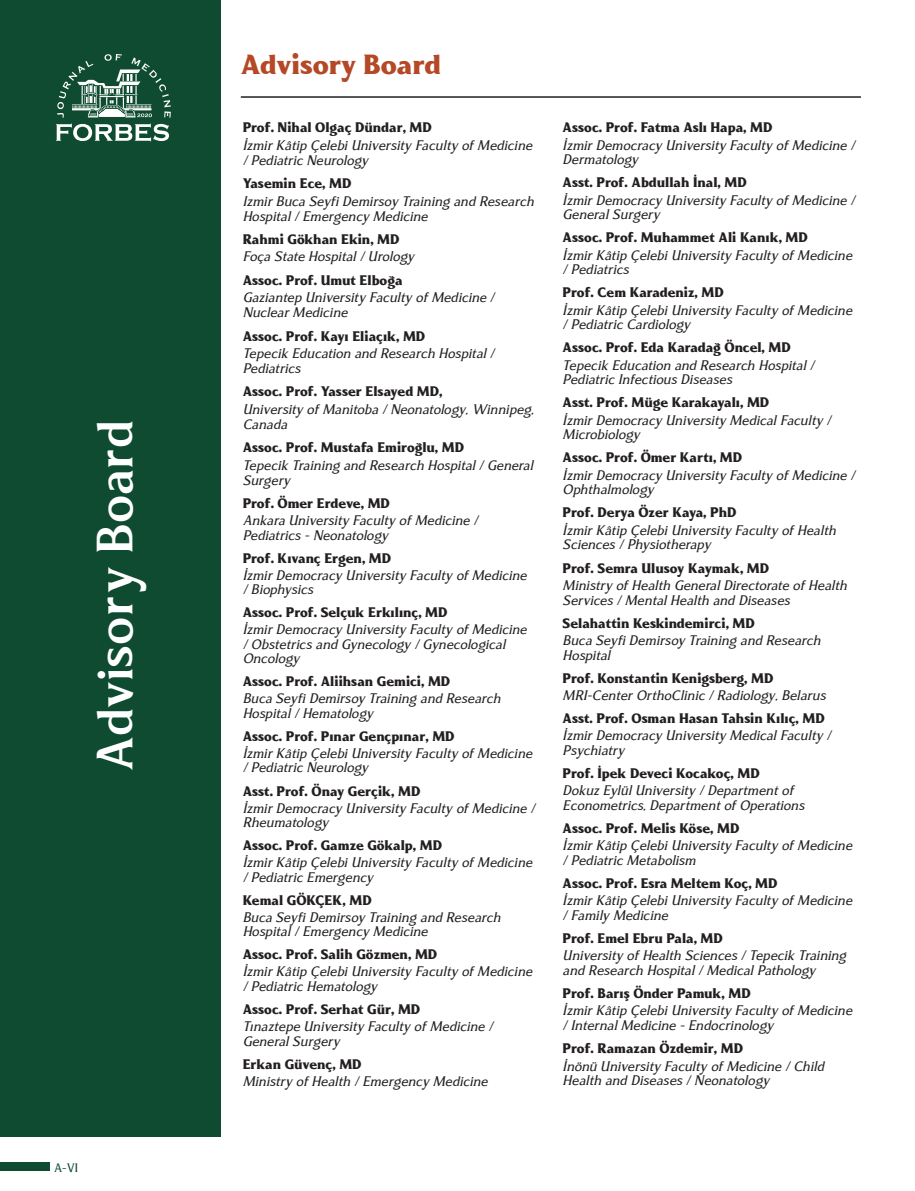
<style>
.page{position:relative;width:915px;height:1191px;background:#fff}
.page>*{position:absolute;margin:0;border:0;box-sizing:border-box;transform-origin:0 0}
.t1{font:500 49.5px "Revans";color:#fff}
.t2{font:700 27px "Revans";color:#b54826}
.KURUMLARI{font:italic 13.5px/14.5px "Revans";color:#231f20}
.YAZARLARI{font:700 13.5px "Revans";color:#231f20;scale:.96 1}
.t3{font:12px "Revans";color:#0e4b31}
</style>
<div class="page">
<div style="left:0;top:0;width:220px;height:1137px;background:#0e4b31"></div>
<svg style="left:56px;top:54px;width:115px;height:87px"></svg>
<div style="left:0;top:1162px;width:50px;height:8px;background:#0e4b31"></div>
<hr style="left:241px;top:96px;width:619px;height:2px;background:#231f20">
<p class="t1" style="left:86px;top:771px;width:353px;rotate:-90deg">Advisory Board</p>
<p class="t3" style="left:54px;top:1160px;width:26px">A-VI</p>
<p class="t2" style="left:241px;top:48px;width:202px">Advisory Board</p>
<p class="YAZARLARI" style="left:242px;top:119px;width:198px">Prof. Nihal Olgaç Dündar, MD</p>
<p class="KURUMLARI" style="left:242px;top:138px;width:291px">İzmir Kâtip Çelebi University Faculty of Medicine / Pediatric Neurology</p>
<p class="YAZARLARI" style="left:242px;top:175px;width:115px">Yasemin Ece, MD</p>
<p class="KURUMLARI" style="left:242px;top:194px;width:292px">Izmir Buca Seyfi Demirsoy Training and Research<br>Hospital / Emergency Medicine</p>
<p class="YAZARLARI" style="left:242px;top:231px;width:165px">Rahmi Gökhan Ekin, MD</p>
<p class="KURUMLARI" style="left:242px;top:250px;width:173px">Foça State Hospital / Urology</p>
<p class="YAZARLARI" style="left:242px;top:272px;width:168px">Assoc. Prof. Umut Elboğa</p>
<p class="KURUMLARI" style="left:242px;top:290px;width:253px">Gaziantep University Faculty of Medicine /<br>Nuclear Medicine</p>
<p class="YAZARLARI" style="left:242px;top:328px;width:192px">Assoc. Prof. Kayı Eliaçık, MD</p>
<p class="KURUMLARI" style="left:242px;top:346px;width:253px">Tepecik Education and Research Hospital /<br>Pediatrics</p>
<p class="YAZARLARI" style="left:242px;top:383px;width:210px">Assoc. Prof. Yasser Elsayed MD,</p>
<p class="KURUMLARI" style="left:242px;top:402px;width:292px">University of Manitoba / Neonatology, Winnipeg,<br>Canada</p>
<p class="YAZARLARI" style="left:242px;top:439px;width:232px">Assoc. Prof. Mustafa Emiroğlu, MD</p>
<p class="KURUMLARI" style="left:242px;top:458px;width:292px">Tepecik Training and Research Hospital / General<br>Surgery</p>
<p class="YAZARLARI" style="left:242px;top:495px;width:155px">Prof. Ömer Erdeve, MD</p>
<p class="KURUMLARI" style="left:242px;top:513px;width:237px">Ankara University Faculty of Medicine /<br>Pediatrics - Neonatology</p>
<p class="YAZARLARI" style="left:242px;top:550px;width:156px">Prof. Kıvanç Ergen, MD</p>
<p class="KURUMLARI" style="left:242px;top:568px;width:285px">İzmir Democracy University Faculty of Medicine / Biophysics</p>
<p class="YAZARLARI" style="left:242px;top:604px;width:215px">Assoc. Prof. Selçuk Erkılınç, MD</p>
<p class="KURUMLARI" style="left:242px;top:623px;width:285px">İzmir Democracy University Faculty of Medicine / Obstetrics and Gynecology / Gynecological<br>Oncology</p>
<p class="YAZARLARI" style="left:242px;top:673px;width:218px">Assoc. Prof. Aliihsan Gemici, MD</p>
<p class="KURUMLARI" style="left:242px;top:692px;width:259px">Buca Seyfi Demirsoy Training and Research<br>Hospital / Hematology</p>
<p class="YAZARLARI" style="left:242px;top:728px;width:222px">Assoc. Prof. Pınar Gençpınar, MD</p>
<p class="KURUMLARI" style="left:242px;top:746px;width:291px">İzmir Kâtip Çelebi University Faculty of Medicine / Pediatric Neurology</p>
<p class="YAZARLARI" style="left:242px;top:782px;width:186px">Asst. Prof. Önay Gerçik, MD</p>
<p class="KURUMLARI" style="left:242px;top:801px;width:294px">İzmir Democracy University Faculty of Medicine /<br>Rheumatology</p>
<p class="YAZARLARI" style="left:242px;top:837px;width:209px">Assoc. Prof. Gamze Gökalp, MD</p>
<p class="KURUMLARI" style="left:242px;top:855px;width:291px">İzmir Kâtip Çelebi University Faculty of Medicine / Pediatric Emergency</p>
<p class="YAZARLARI" style="left:242px;top:892px;width:136px">Kemal GÖKÇEK, MD</p>
<p class="KURUMLARI" style="left:242px;top:910px;width:259px">Buca Seyfi Demirsoy Training and Research<br>Hospital / Emergency Medicine</p>
<p class="YAZARLARI" style="left:242px;top:946px;width:204px">Assoc. Prof. Salih Gözmen, MD</p>
<p class="KURUMLARI" style="left:242px;top:965px;width:291px">İzmir Kâtip Çelebi University Faculty of Medicine / Pediatric Hematology</p>
<p class="YAZARLARI" style="left:242px;top:1001px;width:186px">Assoc. Prof. Serhat Gür, MD</p>
<p class="KURUMLARI" style="left:242px;top:1019px;width:252px">Tınaztepe University Faculty of Medicine /<br>General Surgery</p>
<p class="YAZARLARI" style="left:242px;top:1055px;width:125px">Erkan Güvenç, MD</p>
<p class="KURUMLARI" style="left:242px;top:1074px;width:246px">Ministry of Health / Emergency Medicine</p>
<p class="YAZARLARI" style="left:562px;top:119px;width:220px">Assoc. Prof. Fatma Aslı Hapa, MD</p>
<p class="KURUMLARI" style="left:562px;top:138px;width:294px">İzmir Democracy University Faculty of Medicine /<br>Dermatology</p>
<p class="YAZARLARI" style="left:562px;top:174px;width:193px">Asst. Prof. Abdullah İnal, MD</p>
<p class="KURUMLARI" style="left:562px;top:193px;width:294px">İzmir Democracy University Faculty of Medicine /<br>General Surgery</p>
<p class="YAZARLARI" style="left:562px;top:229px;width:257px">Assoc. Prof. Muhammet Ali Kanık, MD</p>
<p class="KURUMLARI" style="left:562px;top:248px;width:291px">İzmir Kâtip Çelebi University Faculty of Medicine / Pediatrics</p>
<p class="YAZARLARI" style="left:562px;top:284px;width:169px">Prof. Cem Karadeniz, MD</p>
<p class="KURUMLARI" style="left:562px;top:303px;width:291px">İzmir Kâtip Çelebi University Faculty of Medicine / Pediatric Cardiology</p>
<p class="YAZARLARI" style="left:562px;top:339px;width:239px">Assoc. Prof. Eda Karadağ Öncel, MD</p>
<p class="KURUMLARI" style="left:562px;top:358px;width:253px">Tepecik Education and Research Hospital /<br>Pediatric Infectious Diseases</p>
<p class="YAZARLARI" style="left:562px;top:394px;width:217px">Asst. Prof. Müge Karakayalı, MD</p>
<p class="KURUMLARI" style="left:562px;top:413px;width:270px">İzmir Democracy University Medical Faculty /<br>Microbiology</p>
<p class="YAZARLARI" style="left:562px;top:449px;width:188px">Assoc. Prof. Ömer Kartı, MD</p>
<p class="KURUMLARI" style="left:562px;top:468px;width:294px">İzmir Democracy University Faculty of Medicine /<br>Ophthalmology</p>
<p class="YAZARLARI" style="left:562px;top:504px;width:182px">Prof. Derya Özer Kaya, PhD</p>
<p class="KURUMLARI" style="left:562px;top:523px;width:275px">İzmir Kâtip Çelebi University Faculty of Health<br>Sciences / Physiotherapy</p>
<p class="YAZARLARI" style="left:562px;top:560px;width:217px">Prof. Semra Ulusoy Kaymak, MD</p>
<p class="KURUMLARI" style="left:562px;top:578px;width:286px">Ministry of Health General Directorate of Health<br>Services / Mental Health and Diseases</p>
<p class="YAZARLARI" style="left:562px;top:615px;width:202px">Selahattin Keskindemirci, MD</p>
<p class="KURUMLARI" style="left:562px;top:633px;width:259px">Buca Seyfi Demirsoy Training and Research<br>Hospital</p>
<p class="YAZARLARI" style="left:562px;top:670px;width:221px">Prof. Konstantin Kenigsberg, MD</p>
<p class="KURUMLARI" style="left:562px;top:688px;width:265px">MRI-Center OrthoClinic / Radiology, Belarus</p>
<p class="YAZARLARI" style="left:562px;top:710px;width:274px">Asst. Prof. Osman Hasan Tahsin Kılıç, MD</p>
<p class="KURUMLARI" style="left:562px;top:728px;width:270px">İzmir Democracy University Medical Faculty /<br>Psychiatry</p>
<p class="YAZARLARI" style="left:562px;top:765px;width:207px">Prof. İpek Deveci Kocakoç, MD</p>
<p class="KURUMLARI" style="left:562px;top:783px;width:243px">Dokuz Eylül University / Department of<br>Econometrics, Department of Operations</p>
<p class="YAZARLARI" style="left:562px;top:820px;width:185px">Assoc. Prof. Melis Köse, MD</p>
<p class="KURUMLARI" style="left:562px;top:838px;width:291px">İzmir Kâtip Çelebi University Faculty of Medicine / Pediatric Metabolism</p>
<p class="YAZARLARI" style="left:562px;top:875px;width:225px">Assoc. Prof. Esra Meltem Koç, MD</p>
<p class="KURUMLARI" style="left:562px;top:893px;width:291px">İzmir Kâtip Çelebi University Faculty of Medicine / Family Medicine</p>
<p class="YAZARLARI" style="left:562px;top:930px;width:168px">Prof. Emel Ebru Pala, MD</p>
<p class="KURUMLARI" style="left:562px;top:948px;width:285px">University of Health Sciences / Tepecik Training and Research Hospital / Medical Pathology</p>
<p class="YAZARLARI" style="left:562px;top:985px;width:197px">Prof. Barış Önder Pamuk, MD</p>
<p class="KURUMLARI" style="left:562px;top:1003px;width:291px">İzmir Kâtip Çelebi University Faculty of Medicine / Internal Medicine - Endocrinology</p>
<p class="YAZARLARI" style="left:562px;top:1040px;width:189px">Prof. Ramazan Özdemir, MD</p>
<p class="KURUMLARI" style="left:562px;top:1058px;width:263px">İnönü University Faculty of Medicine / Child<br>Health and Diseases / Neonatology</p>
</div>
